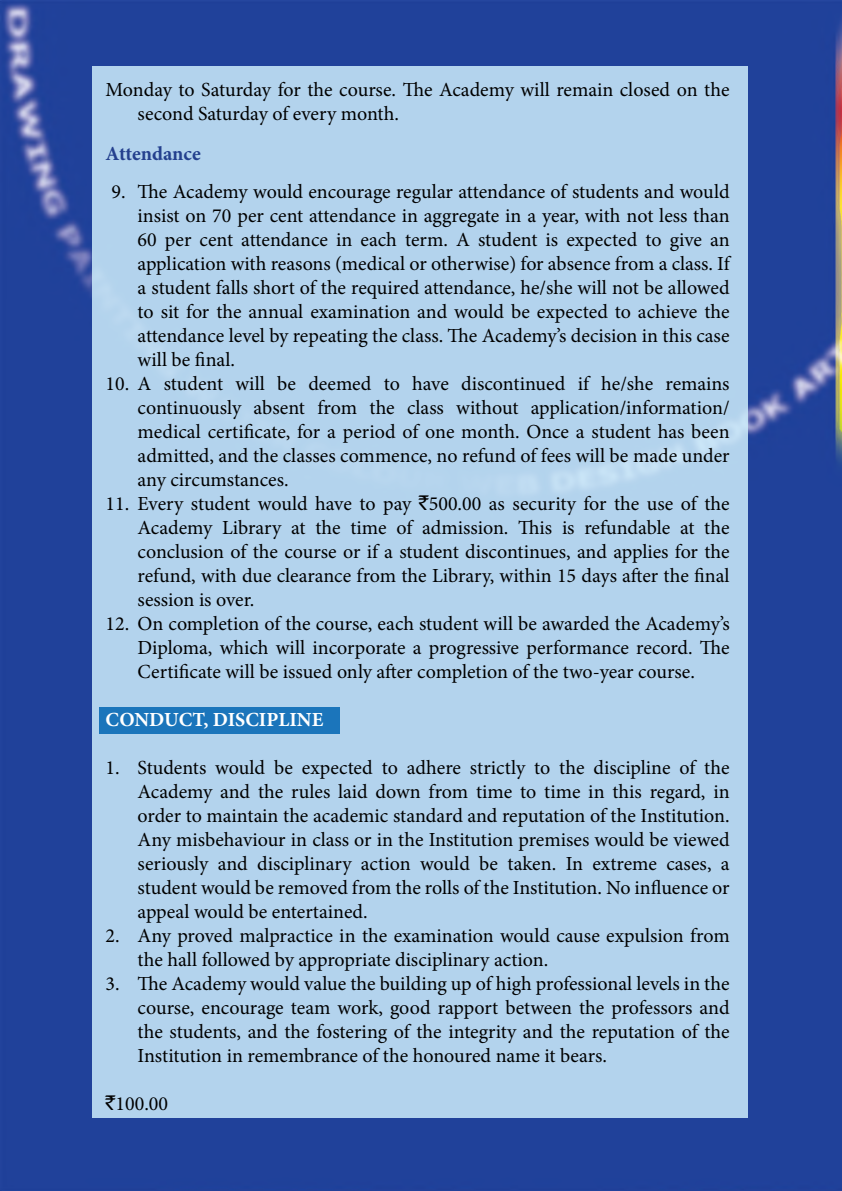
<style>
.page{position:relative;width:842px;height:1191px;background:#20419a}
.page>*{position:absolute;margin:0;border:0;box-sizing:border-box;transform-origin:0 0}
.t1{font:20px/24px "Minion Pro";color:#000;text-align:justify}
.t2{font:700 20px "Minion Pro";color:#fff}
.t3{font:700 20px "Minion Pro";letter-spacing:-.005em;color:#24408e}
.s1{font-family:"Rupee Foradian"}
</style>
<div class="page">
<div style="left:92px;top:66px;width:655px;height:1052px;background:#b3d3ed"></div>
<div style="left:99px;top:707px;width:240px;height:26px;background:#1b75bb"></div>
<p class="t1" style="left:138px;top:78px;width:593px;text-indent:-32px">Monday to Saturday for the course. The Academy will remain closed on the second Saturday of every month.</p>
<p class="t3" style="left:106px;top:140px;width:97px">Attendance</p>
<p class="t1" style="left:138px;top:180px;width:594px;text-indent:-26px">9. The Academy would encourage regular attendance of students and would insist on 70 per cent attendance in aggregate in a year, with not less than 60 per cent attendance in each term. A student is expected to give an application with reasons (medical or otherwise) for absence from a class. If a student falls short of the required attendance, he/she will not be allowed to sit for the annual examination and would be expected to achieve the attendance level by repeating the class. The Academy’s decision in this case will be final.</p>
<p class="t1" style="left:138px;top:372px;width:594px;text-indent:-32px">10. A student will be deemed to have discontinued if he/she remains continuously absent from the class without application/information/ medical certificate, for a period of one month. Once a student has been admitted, and the classes commence, no refund of fees will be made under any circumstances.</p>
<p class="t1" style="left:138px;top:492px;width:594px;text-indent:-32px">11. Every student would have to pay <span class="s1">`</span>500.00 as security for the use of the Academy Library at the time of admission. This is refundable at the conclusion of the course or if a student discontinues, and applies for the refund, with due clearance from the Library, within 15 days after the final session is over.</p>
<p class="t1" style="left:138px;top:612px;width:594px;text-indent:-32px">12. On completion of the course, each student will be awarded the Academy’s Diploma, which will incorporate a progressive performance record. The Certificate will be issued only after completion of the two-year course.</p>
<p class="t2" style="left:106px;top:706px;width:219px">CONDUCT, DISCIPLINE</p>
<p class="t1" style="left:138px;top:756px;width:594px;text-indent:-32px">1. Students would be expected to adhere strictly to the discipline of the Academy and the rules laid down from time to time in this regard, in order to maintain the academic standard and reputation of the Institution.<br>Any misbehaviour in class or in the Institution premises would be viewed seriously and disciplinary action would be taken. In extreme cases, a student would be removed from the rolls of the Institution. No influence or appeal would be entertained.</p>
<p class="t1" style="left:138px;top:924px;width:594px;text-indent:-32px">2. Any proved malpractice in the examination would cause expulsion from the hall followed by appropriate disciplinary action.</p>
<p class="t1" style="left:138px;top:972px;width:594px;text-indent:-32px">3. The Academy would value the building up of high professional levels in the course, encourage team work, good rapport between the professors and the students, and the fostering of the integrity and the reputation of the Institution in remembrance of the honoured name it bears.</p>
<p class="t1" style="left:106px;top:1092px;width:64px"><span class="s1">`</span>100.00</p>
</div>
